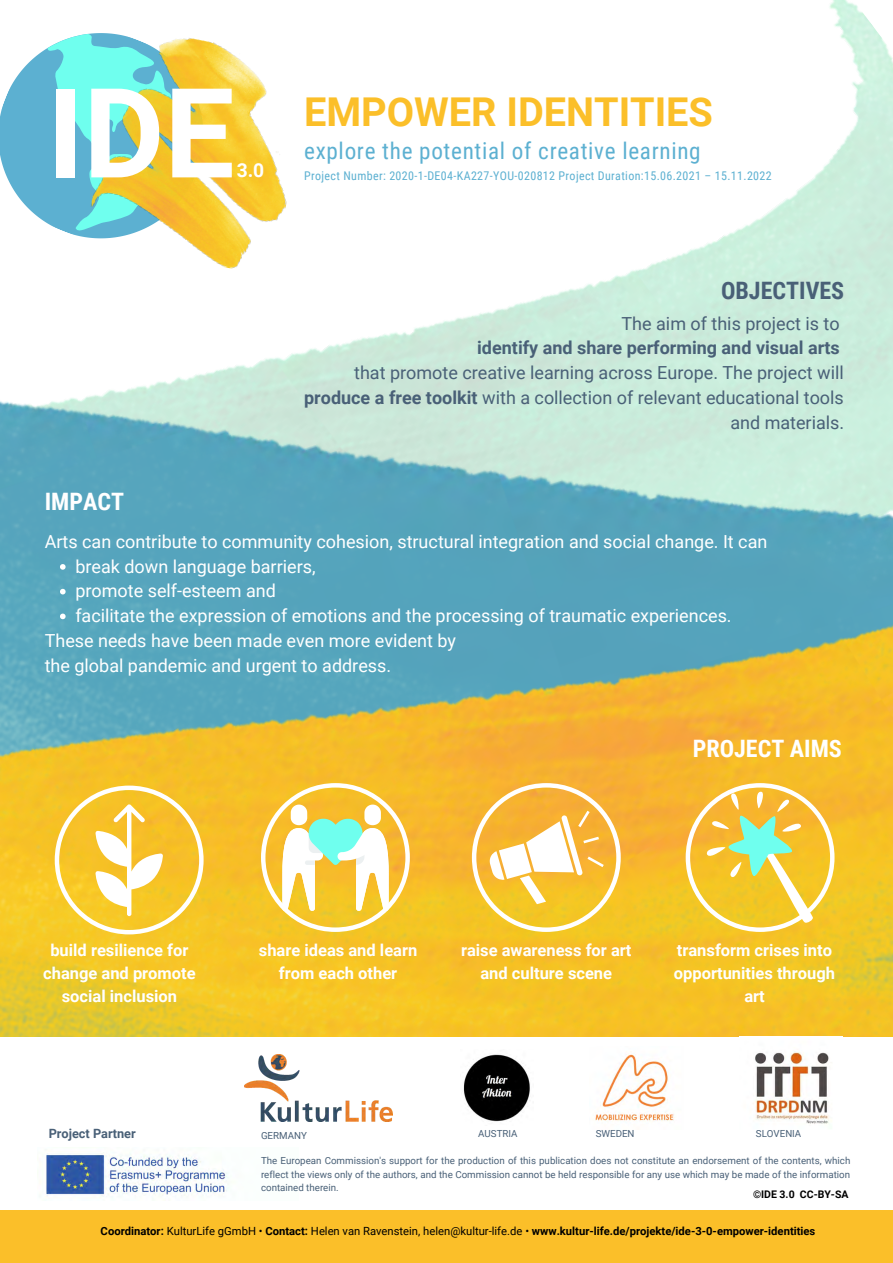
<style>
.page{position:relative;width:893px;height:1263px;background:#fff}
.page>*{position:absolute;margin:0;border:0;box-sizing:border-box;transform-origin:0 0}
.t1{font:700 124.8px "Roboto";color:#fff}
.t2{font:700 39.75px "Roboto";color:#fbbf29}
.t3{font:700 24px "Roboto Condensed";color:#fff}
.t4{font:700 24px "Roboto Condensed";color:#496077}
.t5{font:23.17px "Roboto Condensed";letter-spacing:.03em;color:#5cb0d1}
.t6{font:700 19.2px "Roboto";color:#fff}
.t7{font:18px "Roboto";color:#fff}
.t8{font:18px/24.8px "Roboto";color:#496077;text-align:right}
.t9{font:700 18px "Roboto";color:#496077}
.t10{font:700 16.5px/23.1px "Roboto";color:#fff;text-align:center}
.t11{font:700 12.75px "Roboto";color:#496077}
.t12{font:12px "Roboto Condensed";letter-spacing:.03em;color:#5cb0d1}
.t13{font:700 11.25px "Roboto";color:#000}
.t14{font:700 10.5px "Roboto";color:#000}
.t15{font:9.75px/13.5px "Roboto";color:#496077;text-align:justify}
.s1{font-weight:700}
.s2{font-weight:400}
</style>
<div class="page">
<img style="left:829px;top:0;width:64px;height:134px">
<img style="left:0;top:134px;width:893px;height:902px">
<svg style="left:0;top:256px;width:84px;height:13px"></svg>
<svg style="left:0;top:34px;width:84px;height:222px;fill:#5cb0d1"></svg>
<img style="left:84px;top:33px;width:230px;height:244px">
<div style="left:0;top:1209px;width:893px;height:54px;background:#fbbf29"></div>
<img style="left:244px;top:1054px;width:149px;height:67px">
<svg style="left:55px;top:785px;width:149px;height:149px"></svg>
<svg style="left:261px;top:783px;width:149px;height:149px"></svg>
<svg style="left:472px;top:783px;width:149px;height:149px"></svg>
<svg style="left:685px;top:783px;width:149px;height:149px;background:#eccc55"></svg>
<img style="left:40px;top:1152px;width:188px;height:45px">
<img style="left:463px;top:1054px;width:67px;height:68px">
<img style="left:595px;top:1054px;width:79px;height:68px">
<img style="left:753px;top:1051px;width:79px;height:73px">
<svg style="left:60px;top:564px;width:6px;height:6px"></svg>
<svg style="left:60px;top:589px;width:6px;height:5px"></svg>
<svg style="left:60px;top:614px;width:6px;height:5px"></svg>
<p class="t1" style="left:47px;top:62px;width:189px">IDE</p>
<p class="t2" style="left:304px;top:90px;width:410px">EMPOWER IDENTITIES</p>
<p class="t5" style="left:304px;top:138px;width:398px">explore the potential of creative learning</p>
<p class="t6" style="left:237px;top:159px;width:29px">3.0</p>
<p class="t12" style="left:304px;top:169px;width:469px">Project Number: 2020-1-DE04-KA227-YOU-020812 Project Duration:15.06.2021 – 15.11.2022</p>
<p class="t4" style="left:721px;top:277px;width:125px">OBJECTIVES</p>
<p class="t3" style="left:45px;top:487px;width:81px">IMPACT</p>
<p class="t8" style="left:621px;top:311px;width:219px">The aim of this project is to</p>
<p class="t9" style="left:477px;top:338px;width:364px">identify and share performing and visual arts</p>
<p class="t8" style="left:304px;top:361px;width:541px">that promote creative learning across Europe. The project will <span class="s1">produce a free toolkit</span> with a collection of relevant educational tools and materials.</p>
<p class="t7" style="left:45px;top:531px;width:724px">Arts can contribute to community cohesion, structural integration and social change. It can</p>
<p class="t7" style="left:75px;top:556px;width:242px">break down language barriers,</p>
<p class="t7" style="left:75px;top:581px;width:202px">promote self-esteem and</p>
<p class="t7" style="left:75px;top:605px;width:658px">facilitate the expression of emotions and the processing of traumatic experiences.</p>
<p class="t7" style="left:45px;top:630px;width:413px">These needs have been made even more evident by</p>
<p class="t7" style="left:45px;top:655px;width:348px">the global pandemic and urgent to address.</p>
<p class="t3" style="left:693px;top:734px;width:151px">PROJECT AIMS</p>
<p class="t10" style="left:43px;top:939px;width:154px">build resilience for change and promote social inclusion</p>
<p class="t10" style="left:259px;top:939px;width:160px">share ideas and learn from each other</p>
<p class="t10" style="left:674px;top:939px;width:163px">transform crises into opportunities through art</p>
<p class="t10" style="left:461px;top:939px;width:172px">raise awareness for art and culture scene</p>
<p class="t11" style="left:49px;top:1126px;width:89px">Project Partner</p>
<p class="t15" style="left:261px;top:1128px;width:47px">GERMANY</p>
<p class="t15" style="left:478px;top:1126px;width:41px">AUSTRIA</p>
<p class="t15" style="left:596px;top:1126px;width:40px">SWEDEN</p>
<p class="t15" style="left:756px;top:1126px;width:47px">SLOVENIA</p>
<p class="t15" style="left:261px;top:1154px;width:591px">The European Commission's support for the production of this publication does not constitute an endorsement of the contents, which reflect the views only of the authors, and the Commission cannot be held responsible for any use which may be made of the information contained therein.</p>
<p class="t14" style="left:753px;top:1188px;width:97px">©IDE 3.0 CC-BY-SA</p>
<p class="t13" style="left:101px;top:1225px;width:716px">Coordinator: <span class="s2">KulturLife gGmbH •</span> Contact: <span class="s2">Helen van Ravenstein, helen@kultur-life.de •</span> www.kultur-life.de/projekte/ide-3-0-empower-identities</p>
</div>
